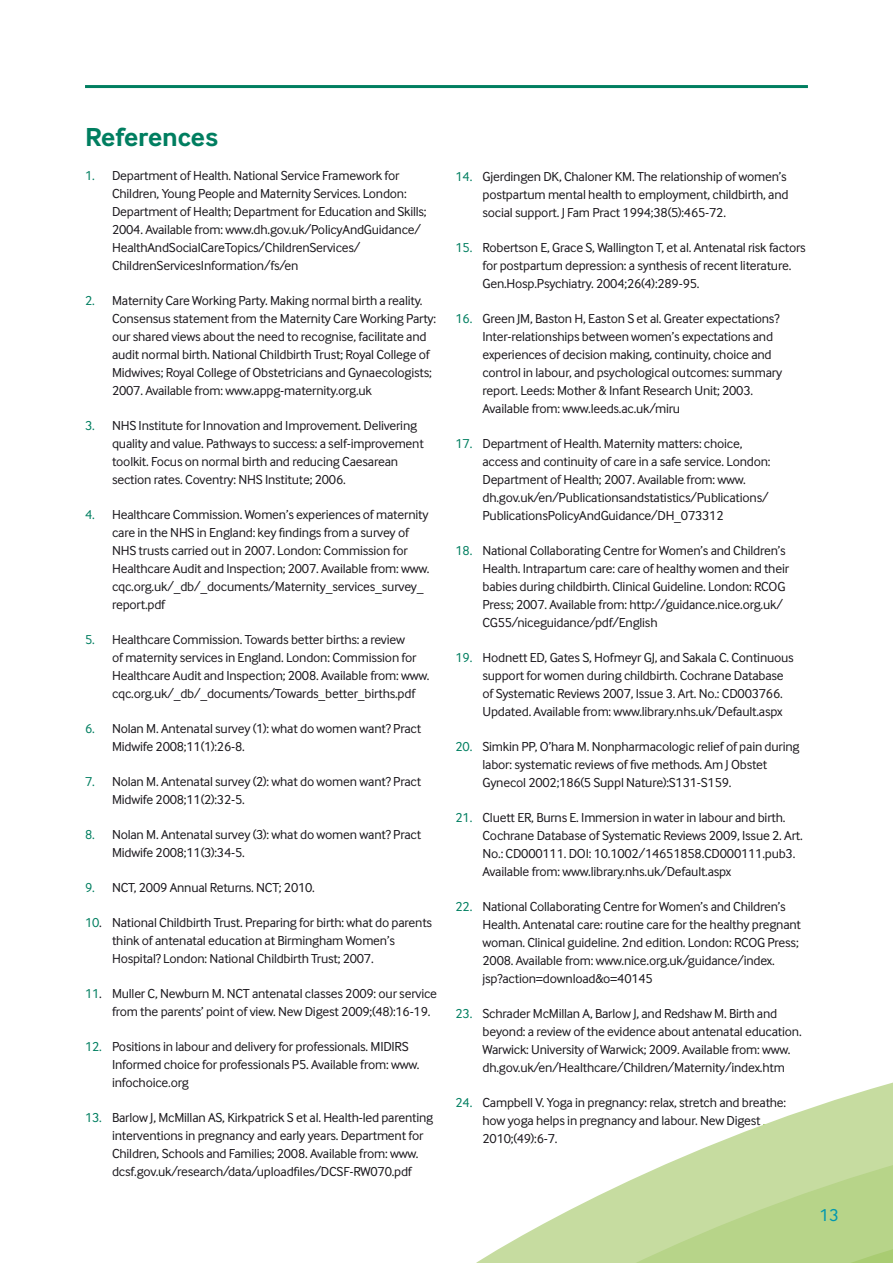
<style>
.page{position:relative;width:893px;height:1263px;background:#fff}
.page>*{position:absolute;margin:0;border:0;box-sizing:border-box;transform-origin:0 0}
.t1{font:700 27px "Inter Face";color:#007e60}
.t2{font:18px "Inter Face";color:#0098af}
.t3{font:13.5px/18px "Inter Face";letter-spacing:-.015em;color:#1a171c}
.s1{color:#007e60}
</style>
<div class="page">
<svg style="left:476px;top:1082px;width:417px;height:181px"></svg>
<hr style="left:85px;top:85px;width:723px;height:3px;background:#007e60">
<h1 class="t1" style="left:85px;top:122px;width:135px">References</h1>
<p class="t3" style="left:112px;top:166px;width:316px;text-indent:-27px"><span class="s1">1.</span> Department of Health. National Service Framework for Children, Young People and Maternity Services. London:<br>Department of Health; Department for Education and Skills; 2004. Available from: www.dh.gov.uk/PolicyAndGuidance/ HealthAndSocialCareTopics/ChildrenServices/ ChildrenServicesInformation/fs/en</p>
<p class="t3" style="left:112px;top:291px;width:326px;text-indent:-27px"><span class="s1">2.</span> Maternity Care Working Party. Making normal birth a reality.<br>Consensus statement from the Maternity Care Working Party: our shared views about the need to recognise, facilitate and audit normal birth. National Childbirth Trust; Royal College of Midwives; Royal College of Obstetricians and Gynaecologists; 2007. Available from: www.appg-maternity.org.uk</p>
<p class="t3" style="left:112px;top:416px;width:313px;text-indent:-27px"><span class="s1">3.</span> NHS Institute for Innovation and Improvement. Delivering quality and value. Pathways to success: a self-improvement toolkit. Focus on normal birth and reducing Caesarean section rates. Coventry: NHS Institute; 2006.</p>
<p class="t3" style="left:112px;top:505px;width:319px;text-indent:-27px"><span class="s1">4.</span> Healthcare Commission. Women’s experiences of maternity care in the NHS in England: key findings from a survey of NHS trusts carried out in 2007. London: Commission for Healthcare Audit and Inspection; 2007. Available from: www. cqc.org.uk/_db/_documents/Maternity_services_survey_ report.pdf</p>
<p class="t3" style="left:112px;top:630px;width:319px;text-indent:-27px"><span class="s1">5.</span> Healthcare Commission. Towards better births: a review<br>of maternity services in England. London: Commission for Healthcare Audit and Inspection; 2008. Available from: www. cqc.org.uk/_db/_documents/Towards_better_births.pdf</p>
<p class="t3" style="left:112px;top:719px;width:311px;text-indent:-27px"><span class="s1">6.</span> Nolan M. Antenatal survey (1): what do women want? Pract<br>Midwife 2008;11(1):26-8.</p>
<p class="t3" style="left:112px;top:772px;width:311px;text-indent:-27px"><span class="s1">7.</span> Nolan M. Antenatal survey (2): what do women want? Pract<br>Midwife 2008;11(2):32-5.</p>
<p class="t3" style="left:112px;top:825px;width:311px;text-indent:-27px"><span class="s1">8.</span> Nolan M. Antenatal survey (3): what do women want? Pract<br>Midwife 2008;11(3):34-5.</p>
<p class="t3" style="left:85px;top:878px;width:231px"><span class="s1">9.</span> NCT, 2009 Annual Returns. NCT; 2010.</p>
<p class="t3" style="left:112px;top:913px;width:322px;text-indent:-27px"><span class="s1">10</span>. National Childbirth Trust. Preparing for birth: what do parents think of antenatal education at Birmingham Women’s<br>Hospital? London: National Childbirth Trust; 2007.</p>
<p class="t3" style="left:112px;top:984px;width:327px;text-indent:-27px"><span class="s1">11</span>. Muller C, Newburn M. NCT antenatal classes 2009: our service from the parents’ point of view. New Digest 2009;(48):16-19.</p>
<p class="t3" style="left:112px;top:1037px;width:309px;text-indent:-27px"><span class="s1">12.</span> Positions in labour and delivery for professionals. MIDIRS<br>Informed choice for professionals P5. Available from: www. infochoice.org</p>
<p class="t3" style="left:112px;top:1108px;width:323px;text-indent:-27px"><span class="s1">13.</span> Barlow J, McMillan AS, Kirkpatrick S et al. Health-led parenting interventions in pregnancy and early years. Department for Children, Schools and Families; 2008. Available from: www. dcsf.gov.uk/research/data/uploadfiles/DCSF-RW070.pdf</p>
<p class="t3" style="left:482px;top:167px;width:308px;text-indent:-27px"><span class="s1">14.</span> Gjerdingen DK, Chaloner KM. The relationship of women’s postpartum mental health to employment, childbirth, and social support. J Fam Pract 1994;38(5):465-72.</p>
<p class="t3" style="left:482px;top:238px;width:325px;text-indent:-27px"><span class="s1">15.</span> Robertson E, Grace S, Wallington T, et al. Antenatal risk factors for postpartum depression: a synthesis of recent literature.<br>Gen.Hosp.Psychiatry. 2004;26(4):289-95.</p>
<p class="t3" style="left:482px;top:309px;width:301px;text-indent:-27px"><span class="s1">16.</span> Green JM, Baston H, Easton S et al. Greater expectations?<br>Inter-relationships between women’s expectations and experiences of decision making, continuity, choice and control in labour, and psychological outcomes: summary report. Leeds: Mother &amp; Infant Research Unit; 2003.<br>Available from: www.leeds.ac.uk/miru</p>
<p class="t3" style="left:482px;top:434px;width:289px;text-indent:-27px"><span class="s1">17.</span> Department of Health. Maternity matters: choice, access and continuity of care in a safe service. London:<br>Department of Health; 2007. Available from: www. dh.gov.uk/en/Publicationsandstatistics/Publications/ PublicationsPolicyAndGuidance/DH_073312</p>
<p class="t3" style="left:482px;top:541px;width:308px;text-indent:-27px"><span class="s1">18.</span> National Collaborating Centre for Women’s and Children’s Health. Intrapartum care: care of healthy women and their babies during childbirth. Clinical Guideline. London: RCOG Press; 2007. Available from: http://guidance.nice.org.uk/ CG55/niceguidance/pdf/English</p>
<p class="t3" style="left:482px;top:648px;width:313px;text-indent:-27px"><span class="s1">19.</span> Hodnett ED, Gates S, Hofmeyr GJ, and Sakala C. Continuous support for women during childbirth. Cochrane Database of Systematic Reviews 2007, Issue 3. Art. No.: CD003766.<br>Updated. Available from: www.library.nhs.uk/Default.aspx</p>
<p class="t3" style="left:482px;top:737px;width:319px;text-indent:-27px"><span class="s1">20.</span> Simkin PP, O’hara M. Nonpharmacologic relief of pain during labor: systematic reviews of five methods. Am J Obstet<br>Gynecol 2002;186(5 Suppl Nature):S131-S159.</p>
<p class="t3" style="left:482px;top:808px;width:322px;text-indent:-27px"><span class="s1">21.</span> Cluett ER, Burns E. Immersion in water in labour and birth.<br>Cochrane Database of Systematic Reviews 2009, Issue 2. Art.<br>No.: CD000111. DOI: 10.1002/14651858.CD000111.pub3.<br>Available from: www.library.nhs.uk/Default.aspx</p>
<p class="t3" style="left:482px;top:897px;width:320px;text-indent:-27px"><span class="s1">22.</span> National Collaborating Centre for Women’s and Children’s Health. Antenatal care: routine care for the healthy pregnant woman. Clinical guideline. 2nd edition. London: RCOG Press; 2008. Available from: www.nice.org.uk/guidance/index. jsp?action=download&amp;o=40145</p>
<p class="t3" style="left:482px;top:1004px;width:321px;text-indent:-27px"><span class="s1">23.</span> Schrader McMillan A, Barlow J, and Redshaw M. Birth and beyond: a review of the evidence about antenatal education.<br>Warwick: University of Warwick; 2009. Available from: www. dh.gov.uk/en/Healthcare/Children/Maternity/index.htm</p>
<p class="t3" style="left:482px;top:1093px;width:305px;text-indent:-27px"><span class="s1">24.</span> Campbell V. Yoga in pregnancy: relax, stretch and breathe: how yoga helps in pregnancy and labour. New Digest<br>2010;(49):6-7.</p>
<h2 class="t2" style="left:819px;top:1205px;width:21px">13</h2>
</div>
